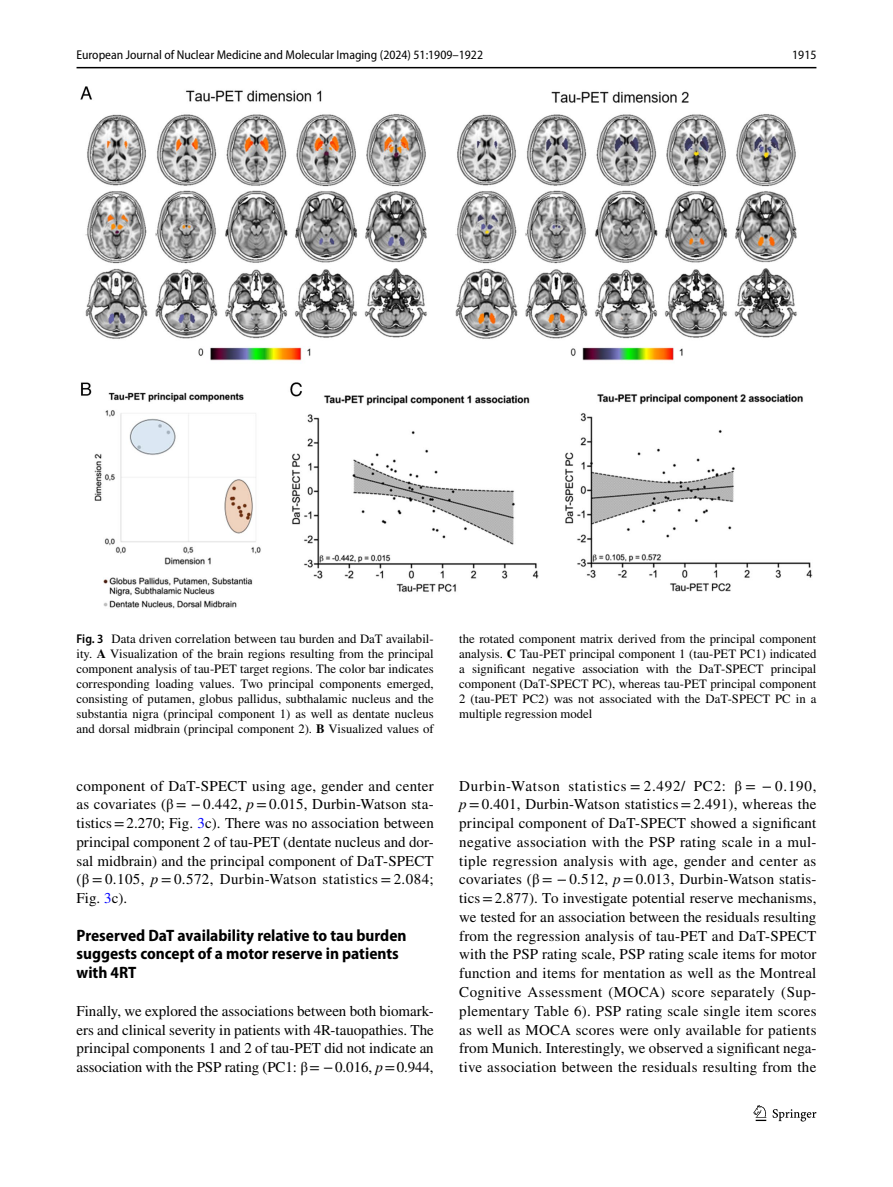
<style>
.page{position:relative;width:893px;height:1187px;background:#fff}
.page>*{position:absolute;margin:0;border:0;box-sizing:border-box;transform-origin:0 0}
.t1{font:700 semi-condensed 16.5px/18.8px "Myriad Pro";color:#000}
.t2{font:15px/18.8px "STIX";letter-spacing:.015em;color:#000;text-align:justify}
.t3{font:12.75px/15px "STIX";color:#000;text-align:justify}
.t4{font:semi-condensed 12.75px "Myriad Pro";color:#000}
.s1{font-family:"Myriad Pro";font-weight:600;font-stretch:semi-condensed}
.s2{font-weight:700}
.s3{font-style:italic}
.s4{color:#00f}
</style>
<div class="page">
<hr style="left:77px;top:67px;width:739px;height:1px;background:#000">
<svg style="left:753px;top:1105px;width:13px;height:15px"></svg>
<svg style="left:773px;top:1109px;width:43px;height:12px"></svg>
<img style="left:81px;top:87px;width:731px;height:521px">
<p class="t4" style="left:77px;top:48px;width:408px">European Journal of Nuclear Medicine and Molecular Imaging (2024) 51:1909–1922</p>
<p class="t4" style="left:792px;top:48px;width:26px">1915</p>
<p class="t3" style="left:77px;top:632px;width:359px"><span class="s1">Fig. 3</span> Data driven correlation between tau burden and DaT availabil&shy;ity. <span class="s2">A</span> Visualization of the brain regions resulting from the principal component analysis of tau-PET target regions. The color bar indicates corresponding loading values. Two principal components emerged, consisting of putamen, globus pallidus, subthalamic nucleus and the substantia nigra (principal component 1) as well as dentate nucleus and dorsal midbrain (principal component 2). <span class="s2">B</span> Visualized values of</p>
<p class="t3" style="left:459px;top:632px;width:359px">the rotated component matrix derived from the principal component analysis. <span class="s2">C</span> Tau-PET principal component 1 (tau-PET PC1) indicated a significant negative association with the DaT-SPECT principal component (DaT-SPECT PC), whereas tau-PET principal component 2 (tau-PET PC2) was not associated with the DaT-SPECT PC in a multiple regression model</p>
<p class="t2" style="left:76px;top:777px;width:359px">component of DaT-SPECT using age, gender and center as covariates (β= −0.442, <span class="s3">p</span>=0.015, Durbin-Watson sta&shy;tistics=2.270; Fig. <span class="s4">3</span>c). There was no association between principal component 2 of tau-PET (dentate nucleus and dor&shy;sal midbrain) and the principal component of DaT-SPECT (β = 0.105, <span class="s3">p</span> = 0.572, Durbin-Watson statistics = 2.084; Fig. <span class="s4">3</span>c).</p>
<p class="t1" style="left:77px;top:925px;width:331px">Preserved DaT availability relative to tau burden suggests concept of a motor reserve in patients with 4RT</p>
<p class="t2" style="left:77px;top:1002px;width:359px">Finally, we explored the associations between both biomark&shy;ers and clinical severity in patients with 4R-tauopathies. The principal components 1 and 2 of tau-PET did not indicate an association with the PSP rating (PC1: β= −0.016, <span class="s3">p</span>=0.944,</p>
<p class="t2" style="left:459px;top:777px;width:359px">Durbin-Watson statistics = 2.492/ PC2: β = − 0.190, <span class="s3">p</span>=0.401, Durbin-Watson statistics=2.491), whereas the principal component of DaT-SPECT showed a significant negative association with the PSP rating scale in a mul&shy;tiple regression analysis with age, gender and center as covariates (β= −0.512, <span class="s3">p</span>=0.013, Durbin-Watson statis&shy;tics=2.877). To investigate potential reserve mechanisms, we tested for an association between the residuals resulting from the regression analysis of tau-PET and DaT-SPECT with the PSP rating scale, PSP rating scale items for motor function and items for mentation as well as the Montreal Cognitive Assessment (MOCA) score separately (Sup&shy;plementary Table 6). PSP rating scale single item scores as well as MOCA scores were only available for patients from Munich. Interestingly, we observed a significant nega&shy;tive association between the residuals resulting from the</p>
</div>
